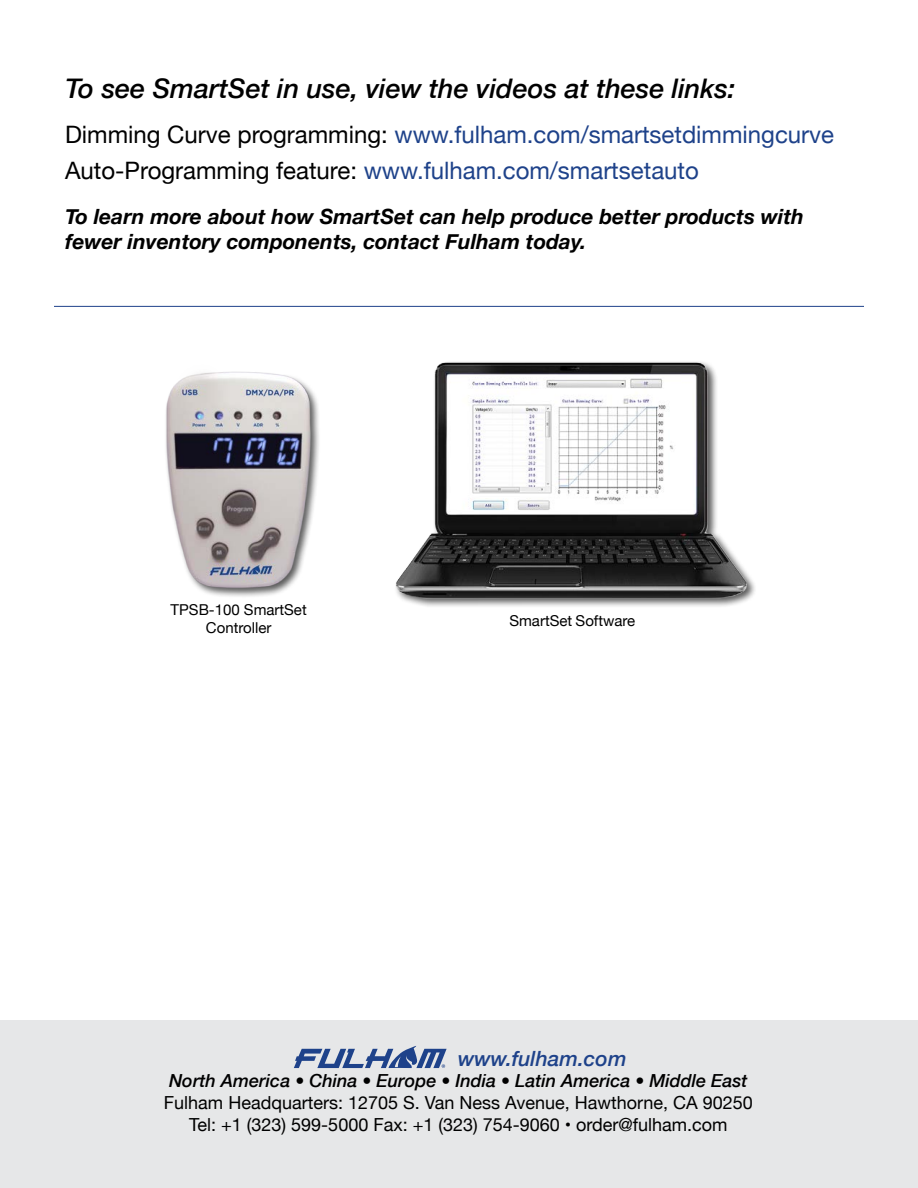
<style>
.page{position:relative;width:918px;height:1188px;background:#fff}
.page>*{position:absolute;margin:0;border:0;box-sizing:border-box;transform-origin:0 0}
.t1{font:italic 500 27px "Helvetica Neue";color:#000}
.t2{font:24px/36px "Helvetica Neue";color:#1e428a}
.t3{font:italic 700 21px/25.2px "Helvetica Neue";color:#000}
.t4{font:italic 500 21px "Helvetica Neue";color:#1e428a}
.t5{font:18px/21.6px "Helvetica Neue";color:#000;text-align:center}
.t6{font:italic 500 18px "Helvetica Neue";color:#000}
.t7{font:15px/18px "Helvetica Neue";color:#000;text-align:center}
.s1{color:#000}
</style>
<div class="page">
<div style="left:0;top:1021px;width:918px;height:167px;background:#e6e7e8"></div>
<hr style="left:54px;top:306px;width:810px;height:1px;background:#1e428a">
<img style="left:166px;top:371px;width:151px;height:226px">
<div style="left:394px;top:360px;width:363px;height:248px;background:#000;opacity:.65"></div>
<img style="left:394px;top:360px;width:358px;height:242px">
<svg style="left:294px;top:1046px;width:153px;height:22px"></svg>
<h1 class="t1" style="left:65px;top:65px;width:672px">To see SmartSet in use, view the videos at these links:</h1>
<h2 class="t2" style="left:65px;top:118px;width:771px"><span class="s1">Dimming Curve programming:</span> www.fulham.com/smartsetdimmingcurve<br><span class="s1">Auto-Programming feature:</span> www.fulham.com/smartsetauto</h2>
<p class="t3" style="left:65px;top:204px;width:740px">To learn more about how SmartSet can help produce better products with fewer inventory components, contact Fulham today.</p>
<p class="t7" style="left:171px;top:602px;width:138px">TPSB-100 SmartSet<br>Controller</p>
<p class="t7" style="left:509px;top:613px;width:127px">SmartSet Software</p>
<p class="t4" style="left:458px;top:1040px;width:170px">www.fulham.com</p>
<p class="t6" style="left:169px;top:1066px;width:580px">North America • China • Europe • India • Latin America • Middle East</p>
<p class="t5" style="left:164px;top:1093px;width:590px">Fulham Headquarters: 12705 S. Van Ness Avenue, Hawthorne, CA 90250<br>Tel: +1 (323) 599-5000 Fax: +1 (323) 754-9060 • order@fulham.com</p>
</div>
